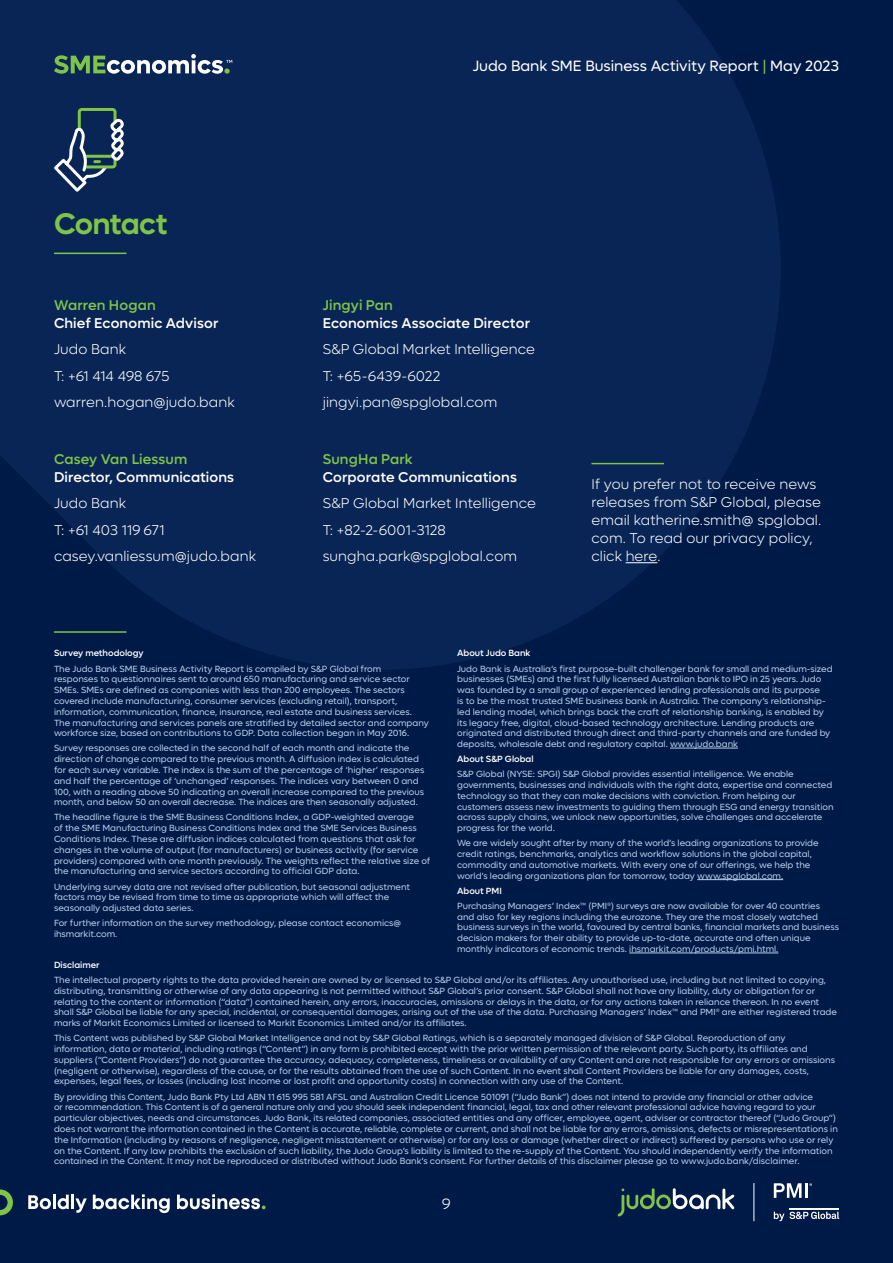
<style>
.page{position:relative;width:893px;height:1263px;background:#001a48}
.page>*{position:absolute;margin:0;border:0;box-sizing:border-box;transform-origin:0 0}
.t1{font:600 30px "Lufga JB";letter-spacing:-.03em;color:#7fc349}
.t2{font:15px "Lufga JB";color:#fff}
.t3{font:300 15px "Lufga JB";color:#fff}
.t4{font:300 14.25px/26.5px "Lufga JB";letter-spacing:.005em;color:#fff}
.t5{font:500 14.25px "Lufga JB";letter-spacing:.005em;color:#fff}
.t6{font:500 14.25px "Lufga JB";letter-spacing:.01em;color:#7fc349}
.t7{font:9px/10.8px "Lufga JB";color:#baceeb}
.t8{font:500 9px "Lufga JB";color:#fff}
.s1{color:#92ca62}
</style>
<div class="page">
<svg style="left:0;top:0;width:780px;height:669px;fill:#092555"></svg>
<hr style="left:626px;top:562px;width:31px;height:1px;background:#fff">
<hr style="left:54px;top:253px;width:72px;height:1px;background:#7fc349">
<hr style="left:591px;top:463px;width:73px;height:1px;background:#7fc349">
<hr style="left:54px;top:631px;width:72px;height:2px;background:#7fc349">
<hr style="left:670px;top:748px;width:68px;height:1px;background:#baceeb">
<hr style="left:697px;top:879px;width:86px;height:1px;background:#baceeb">
<hr style="left:629px;top:953px;width:149px;height:1px;background:#baceeb">
<svg style="left:51px;top:106px;width:76px;height:88px"></svg>
<svg style="left:0;top:1189px;width:13px;height:26px"></svg>
<svg style="left:28px;top:1195px;width:23px;height:14px"></svg>
<hr style="left:53px;top:1194px;width:3px;height:15px;background:#fff">
<svg style="left:58px;top:1194px;width:11px;height:15px"></svg>
<hr style="left:71px;top:1194px;width:3px;height:15px;background:#fff">
<svg style="left:75px;top:1198px;width:12px;height:15px"></svg>
<svg style="left:93px;top:1194px;width:77px;height:19px"></svg>
<svg style="left:177px;top:1194px;width:89px;height:15px"></svg>
<svg style="left:54px;top:54px;width:178px;height:20px"></svg>
<svg style="left:617px;top:1188px;width:117px;height:28px"></svg>
<hr style="left:753px;top:1183px;width:1px;height:38px;background:#fff">
<svg style="left:774px;top:1211px;width:65px;height:10px"></svg>
<hr style="left:789px;top:1208px;width:50px;height:1px;background:#fff">
<svg style="left:774px;top:1183px;width:28px;height:15px"></svg>
<hr style="left:805px;top:1183px;width:3px;height:15px;background:#fff">
<h1 class="t1" style="left:54px;top:206px;width:115px">Contact</h1>
<h3 class="t6" style="left:54px;top:297px;width:103px">Warren Hogan</h3>
<h3 class="t5" style="left:54px;top:315px;width:166px">Chief Economic Advisor</h3>
<h3 class="t4" style="left:54px;top:336px;width:182px">Judo Bank<br>T: +61 414 498 675 warren.hogan@judo.bank</h3>
<h3 class="t6" style="left:54px;top:451px;width:135px">Casey Van Liessum</h3>
<h3 class="t5" style="left:54px;top:469px;width:181px">Director, Communications</h3>
<h3 class="t4" style="left:54px;top:490px;width:203px">Judo Bank<br>T: +61 403 119 671 casey.vanliessum@judo.bank</h3>
<h2 class="t2" style="left:473px;top:57px;width:368px">Judo Bank SME Business Activity Report <span class="s1">|</span> May 2023</h2>
<h3 class="t6" style="left:323px;top:297px;width:72px">Jingyi Pan</h3>
<h3 class="t5" style="left:323px;top:315px;width:209px">Economics Associate Director</h3>
<h3 class="t4" style="left:323px;top:336px;width:214px">S&amp;P Global Market Intelligence<br>T: +65-6439-6022 jingyi.pan@spglobal.com</h3>
<h3 class="t6" style="left:323px;top:451px;width:91px">SungHa Park</h3>
<h3 class="t5" style="left:323px;top:469px;width:196px">Corporate Communications</h3>
<h3 class="t4" style="left:323px;top:490px;width:215px">S&amp;P Global Market Intelligence<br>T: +82-2-6001-3128 sungha.park@spglobal.com</h3>
<h3 class="t4" style="left:591px;top:475px;width:231px;line-height:18px">If you prefer not to receive news releases from S&amp;P Global, please email katherine.smith@ spglobal. com. To read our privacy policy, click here.</h3>
<p class="t8" style="left:54px;top:648px;width:91px">Survey methodology</p>
<p class="t7" style="left:54px;top:663px;width:376px">The Judo Bank SME Business Activity Report is compiled by S&amp;P Global from<br>responses to questionnaires sent to around 650 manufacturing and service sector SMEs. SMEs are defined as companies with less than 200 employees. The sectors covered include manufacturing, consumer services (excluding retail), transport, information, communication, finance, insurance, real estate and business services.<br>The manufacturing and services panels are stratified by detailed sector and company workforce size, based on contributions to GDP. Data collection began in May 2016.</p>
<p class="t7" style="left:54px;top:743px;width:372px">Survey responses are collected in the second half of each month and indicate the direction of change compared to the previous month. A diffusion index is calculated for each survey variable. The index is the sum of the percentage of ‘higher’ responses and half the percentage of ‘unchanged’ responses. The indices vary between 0 and 100, with a reading above 50 indicating an overall increase compared to the previous month, and below 50 an overall decrease. The indices are then seasonally adjusted.</p>
<p class="t7" style="left:54px;top:812px;width:378px">The headline figure is the SME Business Conditions Index, a GDP-weighted average<br>of the SME Manufacturing Business Conditions Index and the SME Services Business Conditions Index. These are diffusion indices calculated from questions that ask for changes in the volume of output (for manufacturers) or business activity (for service providers) compared with one month previously. The weights reflect the relative size of the manufacturing and service sectors according to official GDP data.</p>
<p class="t7" style="left:54px;top:881px;width:357px">Underlying survey data are not revised after publication, but seasonal adjustment factors may be revised from time to time as appropriate which will affect the seasonally adjusted data series.</p>
<p class="t7" style="left:54px;top:918px;width:349px">For further information on the survey methodology, please contact economics@ ihsmarkit.com.</p>
<p class="t8" style="left:457px;top:648px;width:75px">About Judo Bank</p>
<p class="t7" style="left:457px;top:663px;width:377px">Judo Bank is Australia’s first purpose-built challenger bank for small and medium-sized businesses (SMEs) and the first fully licensed Australian bank to IPO in 25 years. Judo was founded by a small group of experienced lending professionals and its purpose<br>is to be the most trusted SME business bank in Australia. The company’s relationship&shy;led lending model, which brings back the craft of relationship banking, is enabled by its legacy free, digital, cloud-based technology architecture. Lending products are originated and distributed through direct and third-party channels and are funded by deposits, wholesale debt and regulatory capital. www.judo.bank</p>
<p class="t8" style="left:457px;top:754px;width:78px">About S&amp;P Global</p>
<p class="t7" style="left:457px;top:769px;width:378px">S&amp;P Global (NYSE: SPGI) S&amp;P Global provides essential intelligence. We enable governments, businesses and individuals with the right data, expertise and connected technology so that they can make decisions with conviction. From helping our customers assess new investments to guiding them through ESG and energy transition across supply chains, we unlock new opportunities, solve challenges and accelerate progress for the world.</p>
<p class="t7" style="left:457px;top:838px;width:363px">We are widely sought after by many of the world’s leading organizations to provide credit ratings, benchmarks, analytics and workflow solutions in the global capital, commodity and automotive markets. With every one of our offerings, we help the world’s leading organizations plan for tomorrow, today www.spglobal.com.</p>
<p class="t8" style="left:457px;top:885px;width:46px">About PMI</p>
<p class="t7" style="left:457px;top:900px;width:383px">Purchasing Managers’ Index™ (PMI®) surveys are now available for over 40 countries and also for key regions including the eurozone. They are the most closely watched business surveys in the world, favoured by central banks, financial markets and business decision makers for their ability to provide up-to-date, accurate and often unique monthly indicators of economic trends. ihsmarkit.com/products/pmi.html.</p>
<p class="t8" style="left:54px;top:959px;width:47px">Disclaimer</p>
<p class="t7" style="left:54px;top:974px;width:784px">The intellectual property rights to the data provided herein are owned by or licensed to S&amp;P Global and/or its affiliates. Any unauthorised use, including but not limited to copying, distributing, transmitting or otherwise of any data appearing is not permitted without S&amp;P Global’s prior consent. S&amp;P Global shall not have any liability, duty or obligation for or relating to the content or information (“data”) contained herein, any errors, inaccuracies, omissions or delays in the data, or for any actions taken in reliance thereon. In no event shall S&amp;P Global be liable for any special, incidental, or consequential damages, arising out of the use of the data. Purchasing Managers’ Index™ and PMI® are either registered trade marks of Markit Economics Limited or licensed to Markit Economics Limited and/or its affiliates.</p>
<p class="t7" style="left:54px;top:1033px;width:783px">This Content was published by S&amp;P Global Market Intelligence and not by S&amp;P Global Ratings, which is a separately managed division of S&amp;P Global. Reproduction of any information, data or material, including ratings (“Content”) in any form is prohibited except with the prior written permission of the relevant party. Such party, its affiliates and suppliers (“Content Providers”) do not guarantee the accuracy, adequacy, completeness, timeliness or availability of any Content and are not responsible for any errors or omissions (negligent or otherwise), regardless of the cause, or for the results obtained from the use of such Content. In no event shall Content Providers be liable for any damages, costs, expenses, legal fees, or losses (including lost income or lost profit and opportunity costs) in connection with any use of the Content.</p>
<p class="t7" style="left:54px;top:1091px;width:785px">By providing this Content, Judo Bank Pty Ltd ABN 11 615 995 581 AFSL and Australian Credit Licence 501091 (“Judo Bank”) does not intend to provide any financial or other advice<br>or recommendation. This Content is of a general nature only and you should seek independent financial, legal, tax and other relevant professional advice having regard to your particular objectives, needs and circumstances. Judo Bank, its related companies, associated entities and any officer, employee, agent, adviser or contractor thereof (“Judo Group”) does not warrant the information contained in the Content is accurate, reliable, complete or current, and shall not be liable for any errors, omissions, defects or misrepresentations in the Information (including by reasons of negligence, negligent misstatement or otherwise) or for any loss or damage (whether direct or indirect) suffered by persons who use or rely on the Content. If any law prohibits the exclusion of such liability, the Judo Group’s liability is limited to the re-supply of the Content. You should independently verify the information contained in the Content. It may not be reproduced or distributed without Judo Bank’s consent. For further details of this disclaimer please go to www.judo.bank/disclaimer.</p>
<h2 class="t3" style="left:442px;top:1195px;width:10px">9</h2>
</div>
